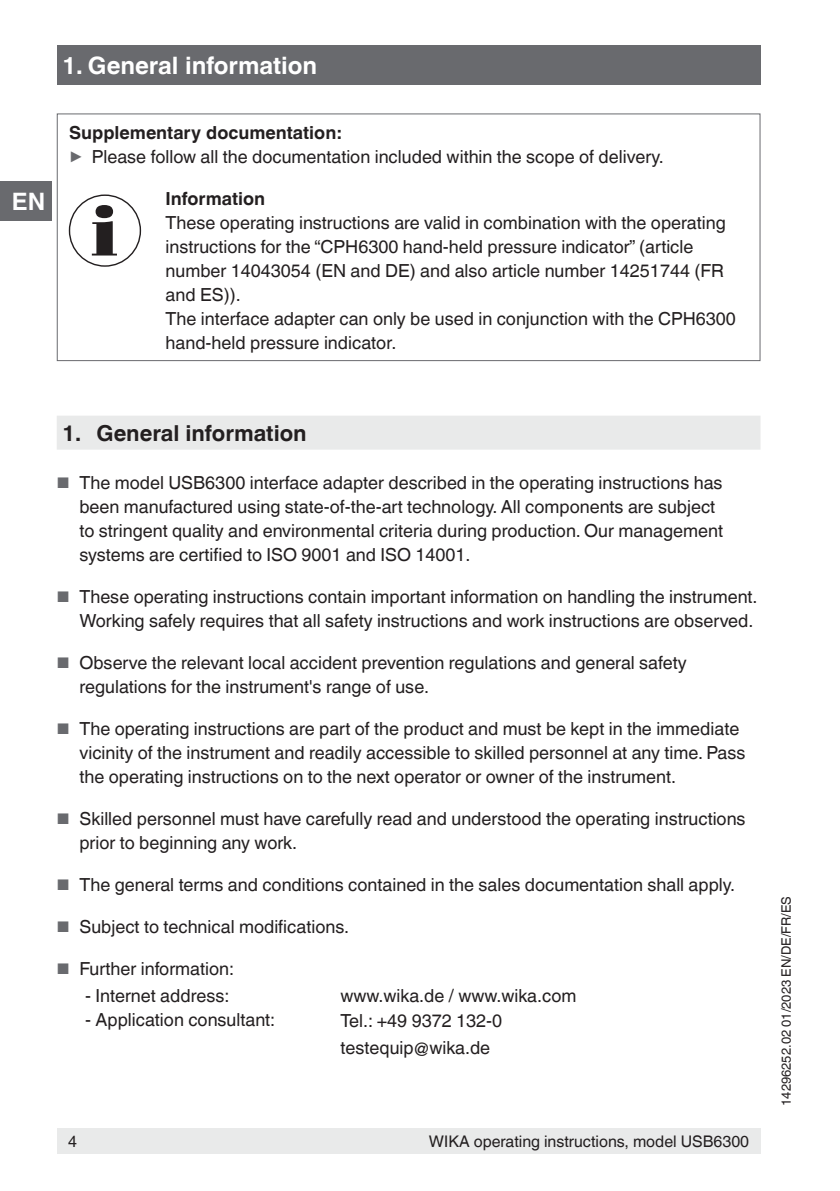
<style>
.page{position:relative;width:840px;height:1191px;background:#fff}
.page>*{position:absolute;margin:0;border:0;box-sizing:border-box;transform-origin:0 0}
.t1{font:700 24px "Helvetica World";color:#fff}
.t2{font:700 22px "Helvetica World";color:#231f20}
.t3{font:18px/24px "Helvetica World";color:#231f20}
.t4{font:700 18px "Helvetica World";color:#231f20}
.t5{font:16px "Helvetica World";color:#231f20}
.t6{font:13px "Helvetica World";color:#231f20}
.s1{font-weight:700}
.s2{font-size:17.8px;color:#696a6e}
.s3{font-size:15.4px;color:#696a6e}
</style>
<div class="page">
<div style="left:57px;top:45px;width:703px;height:40px;background:#696a6e"></div>
<div style="left:57px;top:1128px;width:703px;height:26px;background:#e9eaea"></div>
<div style="left:0;top:181px;width:51px;height:40px;background:#696a6e"></div>
<div style="left:57px;top:113px;width:703px;height:248px;border:1px solid #696a6e"></div>
<svg style="left:92px;top:205px;width:25px;height:50px"></svg>
<div style="left:69px;top:194px;width:72px;height:73px;border:1px solid #231f20;border-radius:50%"></div>
<div style="left:57px;top:415px;width:703px;height:34px;background:#e9eaea"></div>
<h1 class="t1" style="left:12px;top:188px;width:35px">EN</h1>
<h1 class="t1" style="left:62px;top:51px;width:256px">1. General information</h1>
<p class="t3" style="left:69px;top:120px;width:596px"><span class="s1">Supplementary documentation:<br></span><span class="s2">▶</span> Please follow all the documentation included within the scope of delivery.</p>
<p class="t4" style="left:165px;top:188px;width:101px">Information</p>
<p class="t3" style="left:165px;top:210px;width:571px">These operating instructions are valid in combination with the operating instructions for the “CPH6300 hand-held pressure indicator” (article number 14043054 (EN and DE) and also article number 14251744 (FR and ES)).<br>The interface adapter can only be used in conjunction with the CPH6300 hand-held pressure indicator.</p>
<p class="t2" style="left:62px;top:421px;width:246px">1. General information</p>
<p class="t3" style="left:79px;top:471px;width:644px;text-indent:-23px"><span class="s3">■</span> The model USB6300 interface adapter described in the operating instructions has been manufactured using state-of-the-art technology. All components are subject to stringent quality and environmental criteria during production. Our management systems are certified to ISO 9001 and ISO 14001.</p>
<p class="t3" style="left:57px;top:585px;width:702px;text-align:right"><span class="s3">■</span> These operating instructions contain important information on handling the instrument.<br>Working safely requires that all safety instructions and work instructions are observed.</p>
<p class="t3" style="left:79px;top:651px;width:608px;text-indent:-23px"><span class="s3">■</span> Observe the relevant local accident prevention regulations and general safety regulations for the instrument's range of use.</p>
<p class="t3" style="left:79px;top:717px;width:667px;text-indent:-23px"><span class="s3">■</span> The operating instructions are part of the product and must be kept in the immediate vicinity of the instrument and readily accessible to skilled personnel at any time. Pass the operating instructions on to the next operator or owner of the instrument.</p>
<p class="t3" style="left:79px;top:807px;width:667px;text-indent:-23px"><span class="s3">■</span> Skilled personnel must have carefully read and understood the operating instructions prior to beginning any work.</p>
<p class="t3" style="left:57px;top:873px;width:679px"><span class="s3">■</span> The general terms and conditions contained in the sales documentation shall apply.</p>
<p class="t3" style="left:57px;top:915px;width:294px"><span class="s3">■</span> Subject to technical modifications.</p>
<p class="t3" style="left:57px;top:957px;width:179px"><span class="s3">■</span> Further information:</p>
<p class="t3" style="left:85px;top:983px;width:146px">- Internet address:</p>
<p class="t3" style="left:340px;top:983px;width:237px">www.wika.de / www.wika.com</p>
<p class="t3" style="left:85px;top:1008px;width:191px">- Application consultant:</p>
<p class="t3" style="left:340px;top:1007px;width:163px;line-height:26.8px">Tel.: +49 9372 132-0 testequip@wika.de</p>
<p class="t5" style="left:68px;top:1132px;width:10px">4</p>
<p class="t5" style="left:428px;top:1132px;width:321px">WIKA operating instructions, model USB6300</p>
<p class="t6" style="left:778px;top:1106px;width:211px;rotate:-90deg">14296252.02 01/2023 EN/DE/FR/ES</p>
</div>
